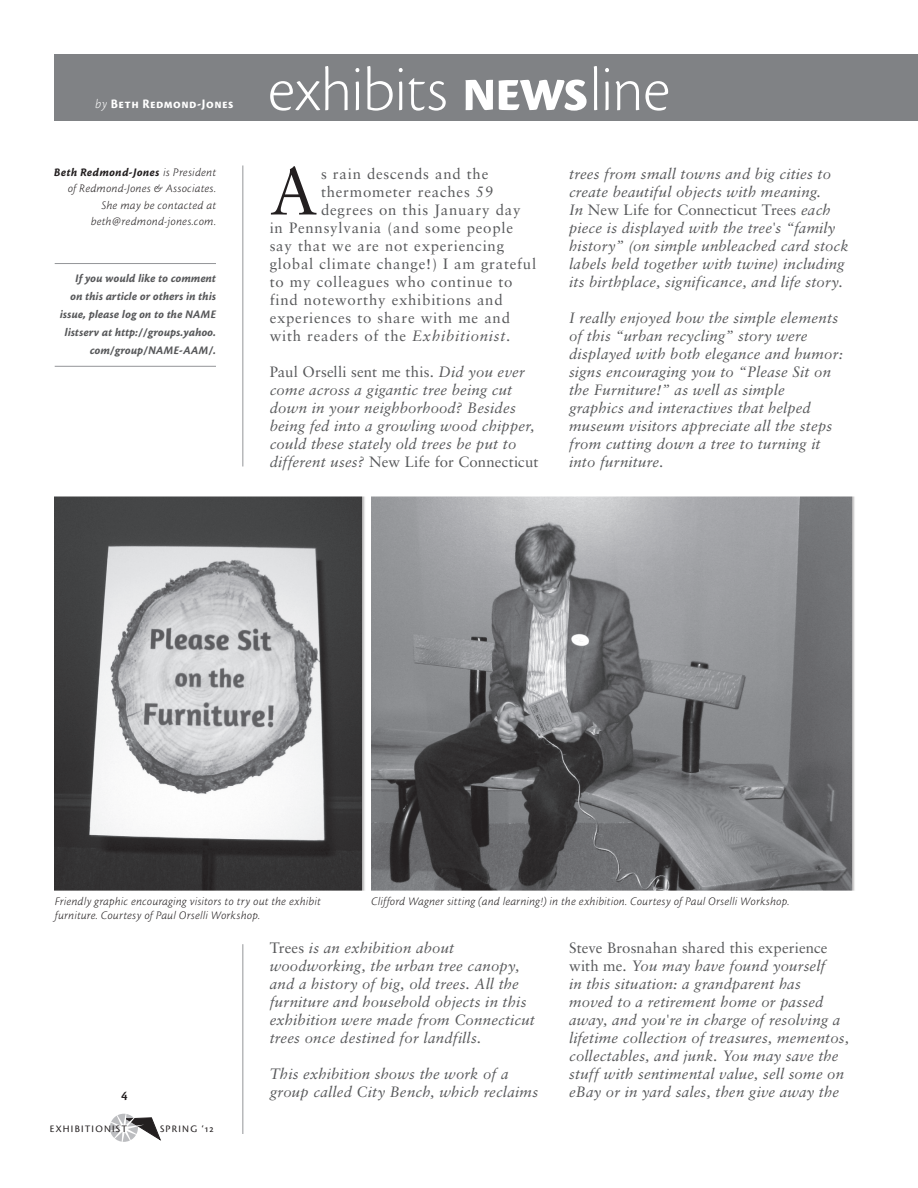
<style>
.page{position:relative;width:918px;height:1188px;background:#fff}
.page>*{position:absolute;margin:0;border:0;box-sizing:border-box;transform-origin:0 0}
.t1{font:66.6px "Sabon";color:#231f20}
.t2{font:64.5px "Cronos MM 250 43";color:#fff}
.t3{font:italic 15px/18px "Sabon";letter-spacing:.01em;color:#57585a}
.t4{font:15px "Sabon";letter-spacing:.05em;color:#57585a}
.t5{font:13.5px "Cronos MM SC 700 9";letter-spacing:.04em;color:#fff;scale:.95 1}
.t6{font:13.5px "Cronos MM 574 9";color:#231f20}
.t7{font:12px/16.5px "Cronos MM It 250 8";letter-spacing:.02em;color:#231f20;text-align:right}
.t8{font:12px/18px "Cronos MM It 700 8";color:#57585a;text-align:right}
.t9{font:10.35px "Cronos MM SC 408 9";letter-spacing:.12em;color:#231f20}
.s1{font-family:"Cronos MM It 250 9"}
.s2{font-family:"Cronos MM It 700 8"}
.s3{font-family:"Cronos MM SC 700 43"}
.s4{font-style:italic}
.s5{font-style:normal}
</style>
<div class="page">
<div style="left:55px;top:54px;width:863px;height:67px;background:#808285"></div>
<hr style="left:242px;top:165px;width:1px;height:301px;background:#939598">
<svg style="left:109px;top:1113px;width:52px;height:29px"></svg>
<hr style="left:242px;top:944px;width:1px;height:190px;background:#939598">
<hr style="left:55px;top:263px;width:161px;height:1px;background:#939598">
<hr style="left:55px;top:366px;width:161px;height:1px;background:#939598">
<img style="left:371px;top:496px;width:481px;height:395px">
<img style="left:55px;top:496px;width:306px;height:395px">
<p class="t5" style="left:95px;top:96px;width:147px"><span class="s1">by</span> Beth Redmond-Jones</p>
<p class="t7" style="left:54px;top:164px;width:164px"><span class="s2">Beth Redmond-Jones</span> is President of Redmond-Jones &amp; Associates.</p>
<p class="t7" style="left:101px;top:197px;width:116px">She may be contacted at</p>
<p class="t7" style="left:91px;top:214px;width:127px">beth@redmond-jones.com.</p>
<p class="t8" style="left:60px;top:269px;width:158px">If you would like to comment<br>on this article or others in this issue, please log on to the NAME listserv at http://groups.yahoo. com/group/NAME-AAM/.</p>
<p class="t2" style="left:268px;top:56px;width:403px">exhibits <span class="s3">news</span>line</p>
<p class="t1" style="left:270px;top:152px;width:50px">A</p>
<p class="t4" style="left:321px;top:164px;width:169px">s rain descends and the</p>
<p class="t4" style="left:321px;top:182px;width:174px">thermometer reaches 59</p>
<p class="t4" style="left:321px;top:200px;width:201px">degrees on this January day</p>
<p class="t4" style="left:270px;top:218px;width:245px">in Pennsylvania (and some people</p>
<p class="t4" style="left:270px;top:236px;width:236px">say that we are not experiencing</p>
<p class="t4" style="left:270px;top:254px;width:268px">global climate change!) I am grateful</p>
<p class="t4" style="left:270px;top:272px;width:244px">to my colleagues who continue to</p>
<p class="t4" style="left:270px;top:290px;width:235px">find noteworthy exhibitions and</p>
<p class="t4" style="left:270px;top:308px;width:242px">experiences to share with me and</p>
<p class="t4" style="left:270px;top:326px;width:242px">with readers of the <span class="s4">Exhibitionist</span>.</p>
<p class="t3" style="left:270px;top:362px;width:270px"><span class="s5">Paul Orselli sent me this.</span> Did you ever come across a gigantic tree being cut down in your neighborhood? Besides being fed into a growling wood chipper, could these stately old trees be put to different uses? <span class="s5">New Life for Connecticut</span></p>
<p class="t3" style="left:569px;top:164px;width:281px">trees from small towns and big cities to create beautiful objects with meaning.<br>In <span class="s5">New Life for Connecticut Trees</span> each piece is displayed with the tree's “family history” (on simple unbleached card stock labels held together with twine) including its birthplace, significance, and life story.</p>
<p class="t3" style="left:569px;top:308px;width:275px">I really enjoyed how the simple elements of this “urban recycling” story were displayed with both elegance and humor: signs encouraging you to “Please Sit on the Furniture!” as well as simple</p>
<p class="t3" style="left:569px;top:398px;width:265px">graphics and interactives that helped museum visitors appreciate all the steps from cutting down a tree to turning it into furniture.</p>
<p class="t7" style="left:55px;top:894px;width:267px;line-height:14.4px;text-align:left">Friendly graphic encouraging visitors to try out the exhibit furniture. Courtesy of Paul Orselli Workshop.</p>
<p class="t7" style="left:371px;top:893px;width:420px">Clifford Wagner sitting (and learning!) in the exhibition. Courtesy of Paul Orselli Workshop.</p>
<p class="t6" style="left:121px;top:1088px;width:8px">4</p>
<p class="t9" style="left:50px;top:1124px;width:79px">EXHIBITIONIST</p>
<p class="t9" style="left:160px;top:1124px;width:55px">SPRING ‘12</p>
<p class="t3" style="left:270px;top:938px;width:267px"><span class="s5">Trees</span> is an exhibition about woodworking, the urban tree canopy, and a history of big, old trees. All the furniture and household objects in this exhibition were made from Connecticut trees once destined for landfills.</p>
<p class="t3" style="left:270px;top:1064px;width:270px">This exhibition shows the work of a group called City Bench, which reclaims</p>
<p class="t3" style="left:569px;top:938px;width:282px"><span class="s5">Steve Brosnahan shared this experience with me.</span> You may have found yourself<br>in this situation: a grandparent has<br>moved to a retirement home or passed away, and you're in charge of resolving a lifetime collection of treasures, mementos, collectables, and junk. You may save the stuff with sentimental value, sell some on eBay or in yard sales, then give away the</p>
</div>
